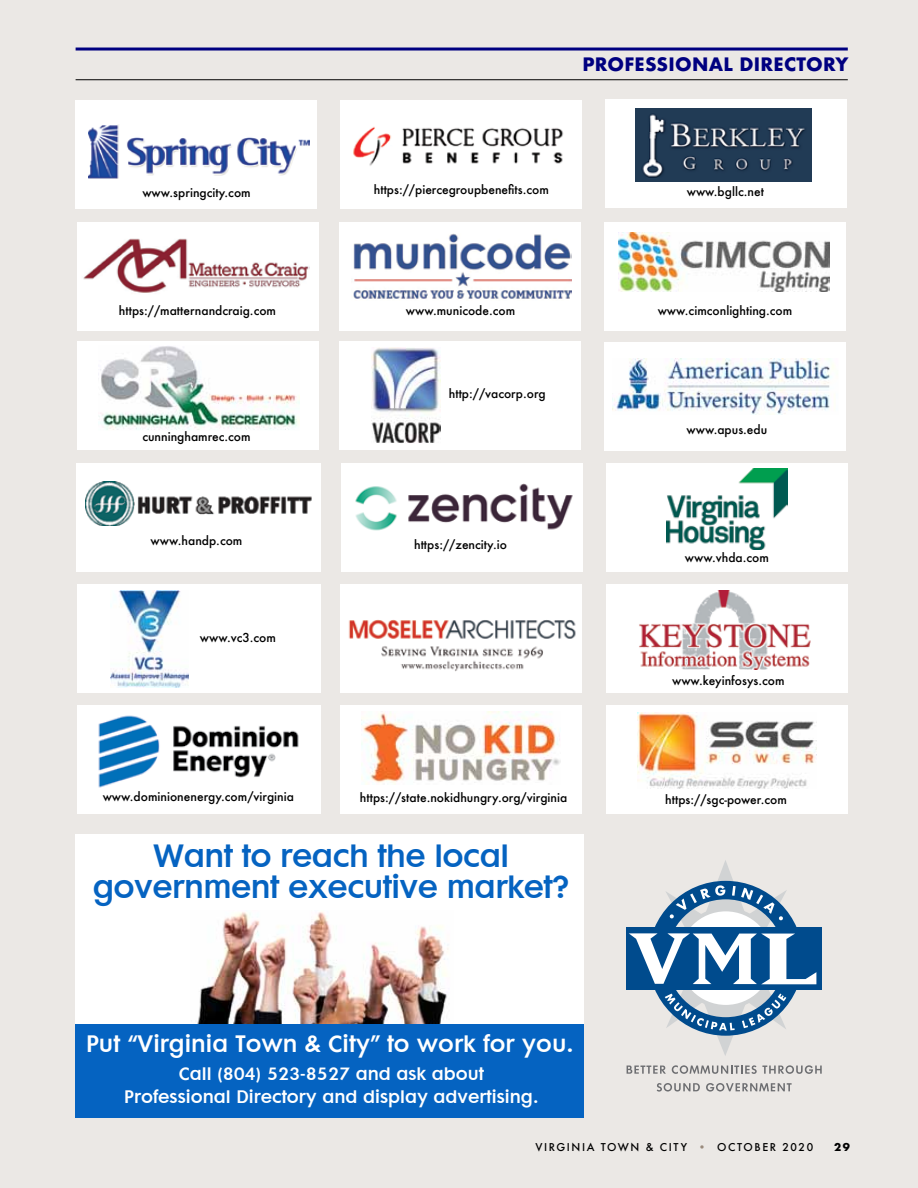
<style>
.page{position:relative;width:918px;height:1188px;background:#ebe8e5}
.page>*{position:absolute;margin:0;border:0;box-sizing:border-box;transform-origin:0 0}
.t1{font:28.8px/31.7px "Futura Maxi Demi";letter-spacing:-.02em;color:#0563c1;text-align:center}
.t2{font:21.3px "Futura Maxi Demi";color:#fff}
.t3{font:700 18px "Futura";letter-spacing:.01em;color:#000080}
.t4{font:16.2px/23.2px "Futura Maxi Demi";color:#fff;text-align:center}
.t5{font:500 12px "Futura";color:#000}
.t6{font:500 10.5px "Futura";letter-spacing:.15em;color:#000}
.t7{font:700 10.5px "Futura";color:#000}
.s1{color:#9a8b7d}
</style>
<div class="page">
<hr style="left:76px;top:79px;width:772px;height:1px;background:#000">
<hr style="left:76px;top:48px;width:772px;height:3px;background:#000080">
<div style="left:339px;top:222px;width:242px;height:108px;background:#fff"></div>
<div style="left:339px;top:341px;width:242px;height:109px;background:#fff"></div>
<div style="left:342px;top:463px;width:241px;height:109px;background:#fff"></div>
<div style="left:77px;top:222px;width:241px;height:108px;background:#fff"></div>
<div style="left:77px;top:341px;width:241px;height:109px;background:#fff"></div>
<div style="left:77px;top:463px;width:244px;height:109px;background:#fff"></div>
<div style="left:77px;top:585px;width:244px;height:108px;background:#fff"></div>
<div style="left:77px;top:706px;width:244px;height:108px;background:#fff"></div>
<div style="left:606px;top:585px;width:242px;height:108px;background:#fff"></div>
<div style="left:606px;top:706px;width:242px;height:108px;background:#fff"></div>
<div style="left:606px;top:463px;width:242px;height:108px;background:#fff"></div>
<div style="left:76px;top:101px;width:241px;height:108px;background:#fff"></div>
<div style="left:340px;top:101px;width:241px;height:108px;background:#fff"></div>
<div style="left:605px;top:222px;width:241px;height:109px;background:#fff"></div>
<div style="left:605px;top:100px;width:242px;height:108px;background:#fff"></div>
<div style="left:341px;top:585px;width:241px;height:108px;background:#fff"></div>
<div style="left:341px;top:706px;width:241px;height:108px;background:#fff"></div>
<div style="left:605px;top:342px;width:241px;height:109px;background:#fff"></div>
<img style="left:89px;top:124px;width:221px;height:55px">
<img style="left:353px;top:233px;width:219px;height:66px">
<img style="left:98px;top:346px;width:201px;height:84px">
<img style="left:666px;top:469px;width:121px;height:80px">
<img style="left:348px;top:620px;width:228px;height:52px">
<img style="left:639px;top:591px;width:172px;height:78px">
<div style="left:75px;top:834px;width:509px;height:283px;background:#fff"></div>
<img style="left:197px;top:911px;width:251px;height:113px">
<div style="left:75px;top:1024px;width:509px;height:94px;background:#0563c1"></div>
<img style="left:636px;top:108px;width:176px;height:73px">
<img style="left:372px;top:348px;width:68px;height:95px">
<img style="left:353px;top:126px;width:211px;height:40px">
<img style="left:619px;top:233px;width:210px;height:59px">
<img style="left:613px;top:359px;width:221px;height:56px">
<img style="left:86px;top:481px;width:226px;height:45px">
<img style="left:110px;top:591px;width:78px;height:96px">
<img style="left:355px;top:483px;width:218px;height:48px">
<img style="left:362px;top:711px;width:198px;height:74px">
<img style="left:98px;top:715px;width:201px;height:73px">
<img style="left:637px;top:712px;width:180px;height:77px">
<div style="left:626px;top:927px;width:196px;height:63px;background:#004b8d"></div>
<svg style="left:629px;top:860px;width:187px;height:196px"></svg>
<svg style="left:627px;top:1066px;width:39px;height:8px"></svg>
<svg style="left:672px;top:1065px;width:150px;height:9px"></svg>
<svg style="left:657px;top:1083px;width:43px;height:9px"></svg>
<svg style="left:706px;top:1083px;width:86px;height:9px"></svg>
<img style="left:83px;top:238px;width:227px;height:55px">
<p class="t5" style="left:142px;top:184px;width:110px">www.springcity.com</p>
<h3 class="t3" style="left:582px;top:51px;width:268px">PROFESSIONAL DI RECTORY</h3>
<p class="t5" style="left:374px;top:182px;width:177px">https://piercegroupbenefits.com</p>
<p class="t5" style="left:687px;top:183px;width:79px">www.bgllc.net</p>
<p class="t5" style="left:119px;top:302px;width:159px">https://matternandcraig.com</p>
<p class="t5" style="left:658px;top:302px;width:136px">www.cimconlighting.com</p>
<p class="t5" style="left:406px;top:302px;width:111px">www.municode.com</p>
<p class="t5" style="left:142px;top:429px;width:110px">cunninghamrec.com</p>
<p class="t5" style="left:151px;top:532px;width:93px">www.handp.com</p>
<p class="t5" style="left:200px;top:629px;width:77px">www.vc3.com</p>
<p class="t5" style="left:449px;top:385px;width:98px">http://vacorp.org</p>
<p class="t5" style="left:414px;top:536px;width:94px">https://zencity.io</p>
<p class="t5" style="left:686px;top:421px;width:82px">www.apus.edu</p>
<p class="t5" style="left:685px;top:550px;width:86px">www.vhda.com</p>
<p class="t5" style="left:672px;top:672px;width:114px">www.keyinfosys.com</p>
<p class="t5" style="left:103px;top:788px;width:193px">www.dominionenergy.com/virginia</p>
<p class="t5" style="left:360px;top:789px;width:209px">https://state.nokidhungry.org/virginia</p>
<p class="t5" style="left:665px;top:791px;width:123px">https://sgc-power.com</p>
<h1 class="t1" style="left:93px;top:840px;width:479px">Want to reach the local government executive market?</h1>
<h2 class="t2" style="left:86px;top:1030px;width:489px">Put “Virginia Town &amp; City” to work for you.</h2>
<h3 class="t4" style="left:124px;top:1062px;width:416px">Call (804) 523-8527 and ask about<br>Professional Directory and display advertising.</h3>
<p class="t6" style="left:535px;top:1140px;width:132px">VI RGI NI A TOWN &amp; CIT</p>
<p class="t6" style="left:681px;top:1140px;width:134px">Y <span class="s1">•</span> OCTOBER 2020</p>
<p class="t7" style="left:834px;top:1140px;width:17px">29</p>
</div>
